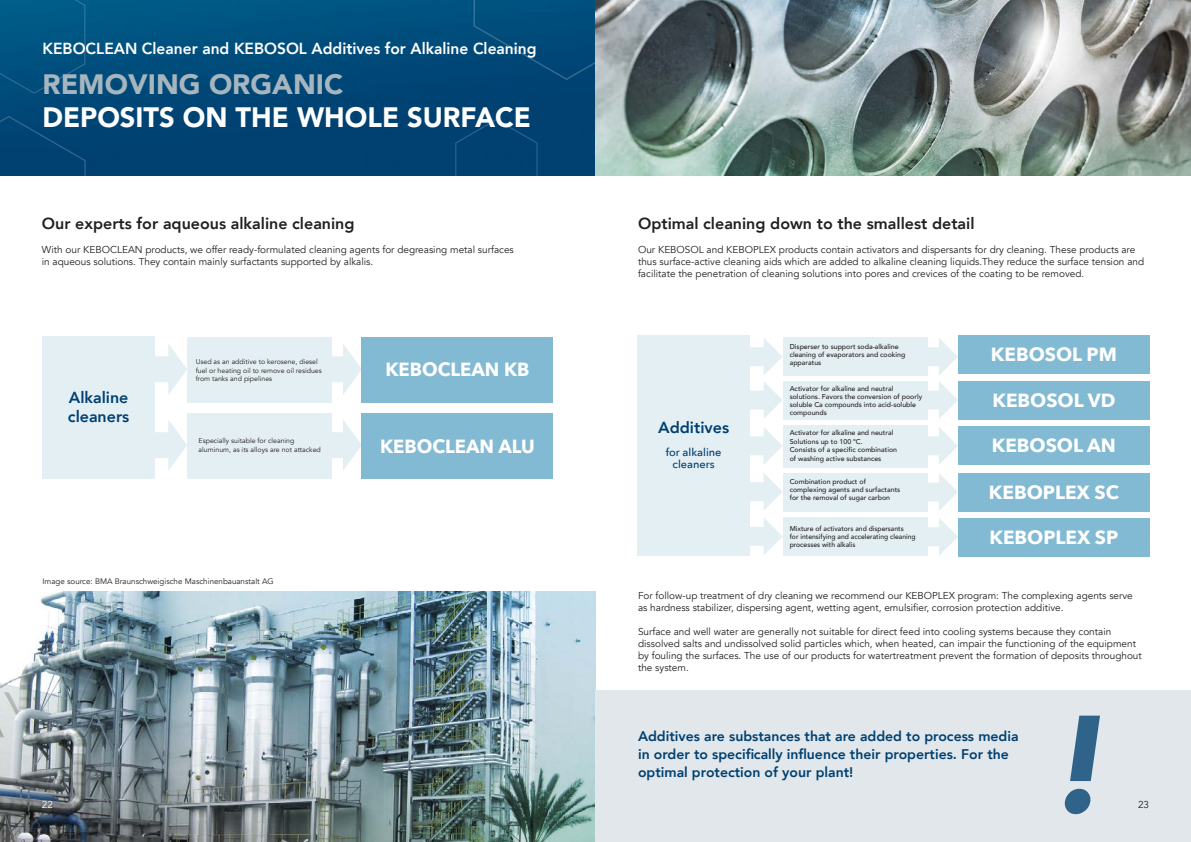
<style>
.page{position:relative;width:1191px;height:842px;background:#fff}
.page>*{position:absolute;margin:0;border:0;box-sizing:border-box;transform-origin:0 0}
.t1{font:italic 900 138px "Avenir";color:#004071}
.t2{font:900 28px "Avenir";color:#fff}
.t3{font:900 28px "Avenir";color:#a7b6be}
.t4{font:700 19px "Avenir Next";color:#fff}
.t5{font:800 16px "Avenir";color:#231f20}
.t6{font:800 16px "Avenir";color:#fff}
.t7{font:800 16px/19px "Avenir";color:#004071}
.t8{font:800 14px/18px "Avenir";color:#004071}
.t9{font:500 11px/12.8px "Avenir Next";color:#004071;text-align:center}
.t10{font:10px/12px "Avenir";color:#231f20}
.t11{font:10px "Avenir";color:#fff}
.t12{font:8px "Avenir";color:#231f20}
.t13{font:500 7px/8px "Avenir";color:#231f20}
.t14{font:7px/8.4px "Avenir";color:#231f20}
</style>
<div class="page">
<img style="left:0;top:0;width:1191px;height:176px">
<svg style="left:0;top:0;width:86px;height:94px;background:#015482"></svg>
<div style="left:0;top:115px;width:86px;height:61px;background:#004272"></div>
<div style="left:473px;top:0;width:122px;height:81px;background:#004b7a"></div>
<div style="left:455px;top:119px;width:82px;height:57px;background:#004172"></div>
<img style="left:595px;top:0;width:596px;height:175px">
<svg style="left:750px;top:338px;width:32px;height:80px"></svg>
<svg style="left:927px;top:338px;width:31px;height:81px"></svg>
<svg style="left:750px;top:428px;width:32px;height:36px"></svg>
<svg style="left:750px;top:473px;width:32px;height:37px"></svg>
<svg style="left:750px;top:518px;width:32px;height:37px"></svg>
<svg style="left:927px;top:427px;width:31px;height:38px"></svg>
<svg style="left:927px;top:473px;width:31px;height:38px"></svg>
<svg style="left:927px;top:518px;width:31px;height:38px"></svg>
<div style="left:958px;top:335px;width:191px;height:39px;background:#82bad3"></div>
<div style="left:958px;top:381px;width:191px;height:38px;background:#82bad3"></div>
<div style="left:958px;top:426px;width:191px;height:39px;background:#82bad3"></div>
<div style="left:637px;top:335px;width:113px;height:221px;background:#e4eff4"></div>
<div style="left:782px;top:337px;width:145px;height:39px;background:#e4eff4"></div>
<div style="left:782px;top:381px;width:145px;height:38px;background:#e4eff4"></div>
<div style="left:782px;top:425px;width:145px;height:43px;background:#e4eff4"></div>
<div style="left:782px;top:473px;width:145px;height:38px;background:#e4eff4"></div>
<div style="left:782px;top:517px;width:145px;height:39px;background:#e4eff4"></div>
<div style="left:958px;top:473px;width:191px;height:38px;background:#82bad3"></div>
<img style="left:0;top:592px;width:595px;height:250px">
<div style="left:958px;top:518px;width:191px;height:39px;background:#82bad3"></div>
<div style="left:595px;top:690px;width:596px;height:152px;background:#e1e7ea"></div>
<svg style="left:331px;top:343px;width:31px;height:52px"></svg>
<svg style="left:331px;top:419px;width:31px;height:52px"></svg>
<svg style="left:155px;top:344px;width:32px;height:51px"></svg>
<svg style="left:155px;top:420px;width:32px;height:50px"></svg>
<div style="left:43px;top:337px;width:112px;height:142px;background:#e4eff4"></div>
<div style="left:362px;top:337px;width:191px;height:65px;background:#82bad3"></div>
<div style="left:362px;top:413px;width:191px;height:66px;background:#82bad3"></div>
<div style="left:187px;top:337px;width:144px;height:66px;background:#e4eff4"></div>
<div style="left:187px;top:413px;width:144px;height:66px;background:#e4eff4"></div>
<h3 class="t6" style="left:43px;top:36px;width:495px">KEBOCLEAN Cleaner and KEBOSOL Additives for Alkaline Cleaning</h3>
<h2 class="t3" style="left:43px;top:60px;width:302px">REMOVING ORGANIC</h2>
<h2 class="t2" style="left:43px;top:94px;width:490px">DEPOSITS ON THE WHOLE SURFACE</h2>
<h3 class="t5" style="left:42px;top:211px;width:314px">Our experts for aqueous alkaline cleaning</h3>
<p class="t10" style="left:42px;top:243px;width:473px">With our KEBOCLEAN products, we offer ready-formulated cleaning agents for degreasing metal surfaces in aqueous solutions. They contain mainly surfactants supported by alkalis.</p>
<h3 class="t7" style="left:68px;top:388px;width:63px">Alkaline cleaners</h3>
<p class="t14" style="left:196px;top:358px;width:127px">Used as an additive to kerosene, diesel fuel or heating oil to remove oil residues from tanks and pipelines</p>
<p class="t14" style="left:199px;top:437px;width:124px">Especially suitable for cleaning aluminum, as its alloys are not attacked</p>
<p class="t12" style="left:43px;top:576px;width:233px">Image source: BMA Braunschweigische Maschinenbauanstalt AG</p>
<h3 class="t4" style="left:385px;top:353px;width:145px">KEBOCLEAN KB</h3>
<h3 class="t4" style="left:380px;top:430px;width:156px">KEBOCLEAN ALU</h3>
<h3 class="t5" style="left:638px;top:211px;width:338px">Optimal cleaning down to the smallest detail</h3>
<p class="t10" style="left:638px;top:243px;width:507px">Our KEBOSOL and KEBOPLEX products contain activators and dispersants for dry cleaning. These products are thus surface-active cleaning aids which are added to alkaline cleaning liquids.They reduce the surface tension and facilitate the penetration of cleaning solutions into pores and crevices of the coating to be removed.</p>
<h3 class="t7" style="left:658px;top:418px;width:72px">Additives</h3>
<p class="t9" style="left:666px;top:445px;width:57px">for alkaline cleaners</p>
<p class="t13" style="left:789px;top:342px;width:117px">Disperser to support soda-alkaline cleaning of evaporators and cooking apparatus</p>
<p class="t13" style="left:789px;top:384px;width:134px">Activator for alkaline and neutral solutions. Favors the conversion of poorly soluble Ca compounds into acid-soluble compounds</p>
<p class="t13" style="left:789px;top:428px;width:109px;line-height:8.4px">Activator for alkaline and neutral<br>Solutions up to 100 °C.<br>Consists of a specific combination of washing active substances</p>
<p class="t13" style="left:789px;top:478px;width:112px">Combination product of complexing agents and surfactants for the removal of sugar carbon</p>
<p class="t13" style="left:789px;top:524px;width:128px">Mixture of activators and dispersants<br>for intensifying and accelerating cleaning processes with alkalis</p>
<h3 class="t4" style="left:991px;top:338px;width:127px">KEBOSOL PM</h3>
<h3 class="t4" style="left:992px;top:383px;width:124px">KEBOSOL VD</h3>
<h3 class="t4" style="left:992px;top:429px;width:126px">KEBOSOL AN</h3>
<h3 class="t4" style="left:989px;top:475px;width:131px">KEBOPLEX SC</h3>
<h3 class="t4" style="left:989px;top:521px;width:130px">KEBOPLEX SP</h3>
<p class="t10" style="left:638px;top:589px;width:496px">For follow-up treatment of dry cleaning we recommend our KEBOPLEX program: The complexing agents serve as hardness stabilizer, dispersing agent, wetting agent, emulsifier, corrosion protection additive.</p>
<p class="t10" style="left:638px;top:625px;width:505px">Surface and well water are generally not suitable for direct feed into cooling systems because they contain dissolved salts and undissolved solid particles which, when heated, can impair the functioning of the equipment by fouling the surfaces. The use of our products for watertreatment prevent the formation of deposits throughout the system.</p>
<h1 class="t1" style="left:1045px;top:651px;width:63px">!</h1>
<h3 class="t8" style="left:638px;top:727px;width:382px">Additives are substances that are added to process media in order to specifically influence their properties. For the optimal protection of your plant!</h3>
<p class="t11" style="left:42px;top:799px;width:13px">22</p>
<p class="t10" style="left:1138px;top:799px;width:13px">23</p>
</div>
